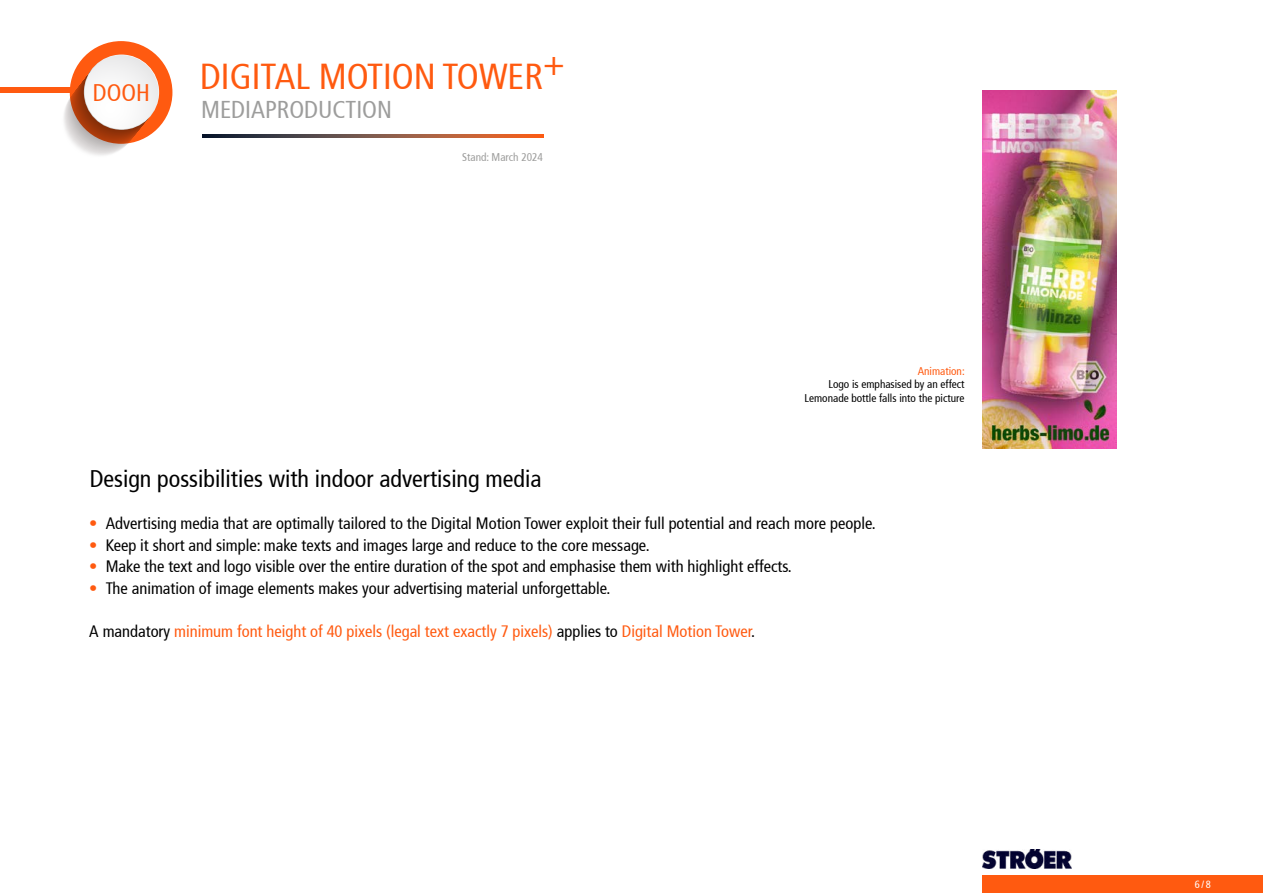
<style>
.page{position:relative;width:1263px;height:893px;background:#fff}
.page>*{position:absolute;margin:0;border:0;box-sizing:border-box;transform-origin:0 0}
.t1{font:condensed 36px "Stroeer Frutiger";color:#ff5a10}
.t2{font:condensed 24.3px "Stroeer Frutiger";color:#9d9d9c}
.t3{font:condensed 24px "Stroeer Frutiger";color:#000}
.t4{font:condensed 24px "Stroeer Frutiger";color:#ff5a10}
.t5{font:condensed 16.5px "Stroeer Frutiger";color:#000}
.t6{font:condensed 16.5px "Stroeer Frutiger";color:#ff5a10}
.t7{font:condensed 11.25px/13.5px "Stroeer Frutiger";color:#000;text-align:right}
.t8{font:condensed 11.25px "Stroeer Frutiger";color:#9d9d9c}
.t9{font:condensed 11.25px "Stroeer Frutiger";color:#ff5a10}
.t10{font:condensed 10.5px "Stroeer Frutiger";color:#fff}
.s1{font-weight:700;color:#ff5a10}
.s2{color:#000}
</style>
<div class="page">
<svg style="left:70px;top:41px;width:102px;height:103px;background:#df5112"></svg>
<svg style="left:84px;top:55px;width:75px;height:75px"></svg>
<div style="left:85px;top:55px;width:73px;height:74px;background:#f6f6f7;border-radius:37px"></div>
<div style="left:0;top:87px;width:72px;height:5px;background:#ff5a10"></div>
<div style="left:982px;top:876px;width:281px;height:17px;background:#ff5a10"></div>
<img style="left:982px;top:850px;width:89px;height:19px">
<svg style="left:203px;top:135px;width:340px;height:2px"></svg>
<img style="left:982px;top:91px;width:134px;height:357px">
<h3 class="t4" style="left:93px;top:79px;width:58px">DOOH</h3>
<h1 class="t1" style="left:200px;top:55px;width:366px">DIGITAL MOTION TOWER+</h1>
<h2 class="t2" style="left:201px;top:96px;width:192px">MEDIAPRODUCTION</h2>
<p class="t8" style="left:462px;top:151px;width:82px">Stand: March 2024</p>
<p class="t9" style="left:918px;top:364px;width:49px">Animation:</p>
<p class="t7" style="left:805px;top:377px;width:161px">Logo is emphasised by an effect<br>Lemonade bottle falls into the picture</p>
<h3 class="t3" style="left:90px;top:465px;width:453px">Design possibilities with indoor advertising media</h3>
<p class="t5" style="left:89px;top:514px;width:788px"><span class="s1">•</span> Advertising media that are optimally tailored to the Digital Motion Tower exploit their full potential and reach more people.</p>
<p class="t5" style="left:89px;top:535px;width:562px"><span class="s1">•</span> Keep it short and simple: make texts and images large and reduce to the core message.</p>
<p class="t5" style="left:89px;top:557px;width:704px"><span class="s1">•</span> Make the text and logo visible over the entire duration of the spot and emphasise them with highlight effects.</p>
<p class="t5" style="left:89px;top:578px;width:523px"><span class="s1">•</span> The animation of image elements makes your advertising material unforgettable.</p>
<p class="t6" style="left:89px;top:621px;width:667px"><span class="s2">A mandatory</span> minimum font height of 40 pixels (legal text exactly 7 pixels) <span class="s2">applies to</span> Digital Motion Tower<span class="s2">.</span></p>
<p class="t10" style="left:1195px;top:878px;width:18px">6/8</p>
</div>
